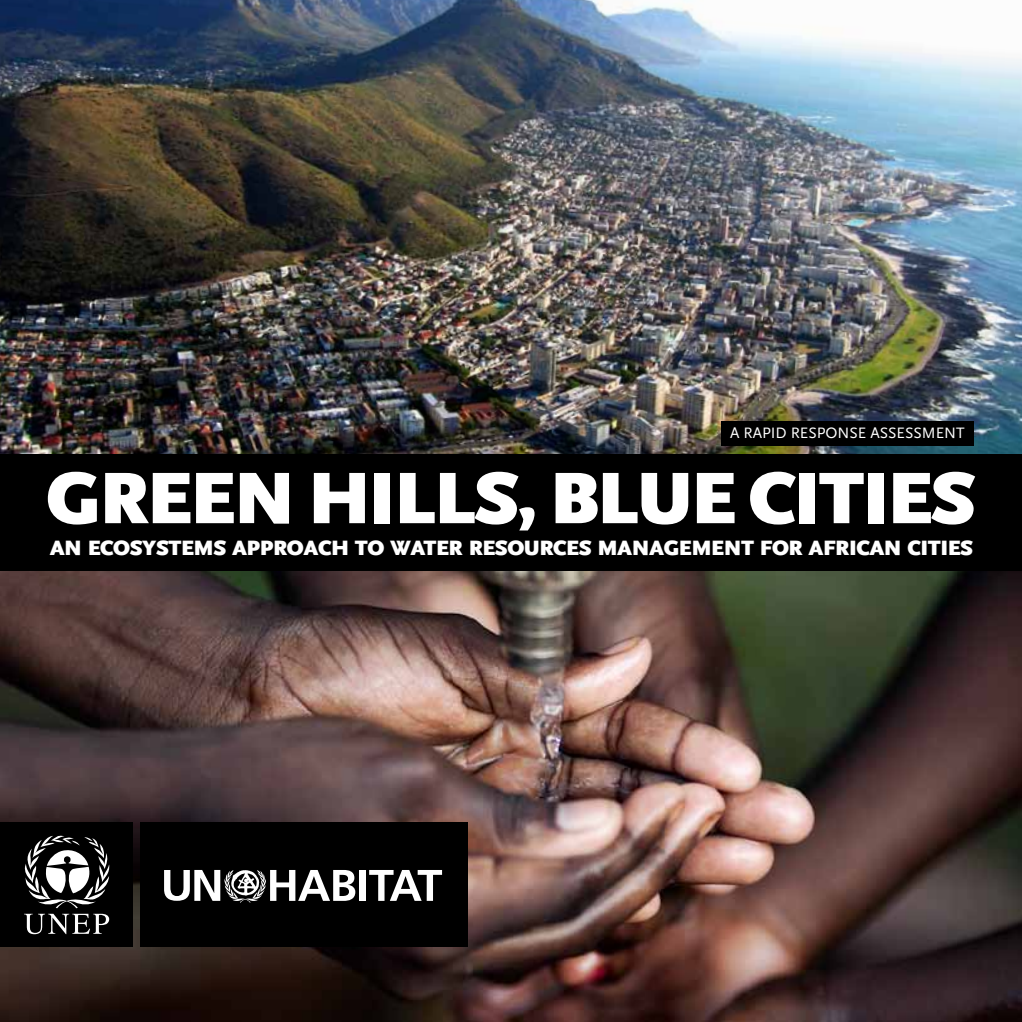
<style>
.page{position:relative;width:1022px;height:1022px;background:#fff}
.page>*{position:absolute;margin:0;border:0;box-sizing:border-box;transform-origin:0 0}
.t1{font:900 76.12px "Scala Sans";letter-spacing:-.03em;color:#fff}
.t2{font:900 21.7px "Scala Sans";letter-spacing:-.02em;color:#fff}
.t3{font:15.75px "Scala Sans";color:#fff}
</style>
<div class="page">
<img style="left:0;top:571px;width:1022px;height:451px">
<img style="left:0;top:0;width:1022px;height:454px">
<div style="left:0;top:454px;width:1022px;height:117px;background:#000"></div>
<div style="left:721px;top:421px;width:253px;height:24px;background:#000"></div>
<div style="left:0;top:823px;width:133px;height:124px;background:#000"></div>
<svg style="left:24px;top:914px;width:85px;height:20px"></svg>
<svg style="left:24px;top:835px;width:86px;height:73px"></svg>
<div style="left:140px;top:823px;width:327px;height:124px;background:#000"></div>
<svg style="left:164px;top:870px;width:191px;height:33px"></svg>
<div style="left:359px;top:870px;width:7px;height:31px;background:#fff"></div>
<svg style="left:369px;top:870px;width:73px;height:31px"></svg>
<p class="t3" style="left:730px;top:424px;width:236px">A RAPID RESPONSE ASSESSMENT</p>
<h1 class="t1" style="left:46px;top:457px;width:931px">GREEN HILLS, BLUE CITIES</h1>
<p class="t2" style="left:50px;top:536px;width:925px">AN ECOSYSTEMS APPROACH TO WATER RESOURCES MANAGEMENT FOR AFRICAN CITIES</p>
</div>
